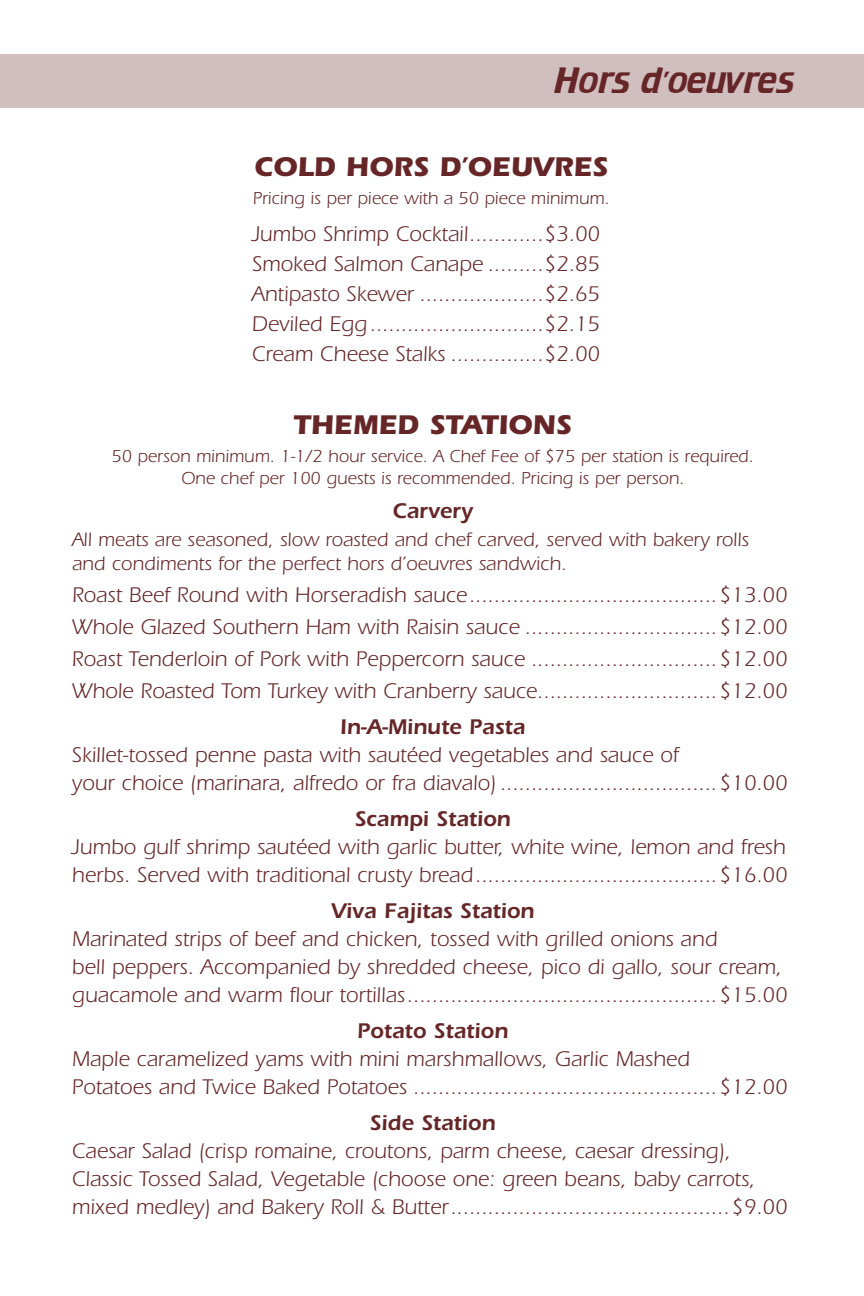
<style>
.page{position:relative;width:864px;height:1296px;background:#fff}
.page>*{position:absolute;margin:0;border:0;box-sizing:border-box;transform-origin:0 0}
.t1{font:32px "Crillee";color:#662628}
.t2{font:700 28px "Itc Eras";color:#662628}
.t3{font:22px/28px "Itc Eras";color:#662628}
.t4{font:600 22px "Itc Eras";color:#662628}
.t5{font:20px/24px "Itc Eras";color:#662628}
.t6{font:18px/22px "Itc Eras";color:#662628;text-align:center}
</style>
<div class="page">
<div style="left:0;top:54px;width:864px;height:54px;background:#d1bebf"></div>
<h1 class="t1" style="left:555px;top:58px;width:241px">Hors d’oeuvres</h1>
<p class="t2" style="left:254px;top:150px;width:355px">COLD HORS D’OEUVRES</p>
<p class="t6" style="left:253px;top:187px;width:358px">Pricing is per piece with a 50 piece minimum.</p>
<p class="t3" style="left:252px;top:219px;width:350px;line-height:30px;text-align:justify">Jumbo Shrimp Cocktail ............$3.00<br>Smoked Salmon Canape .........$2.85<br>Antipasto Skewer ....................$2.65<br>Deviled Egg ............................$2.15<br>Cream Cheese Stalks ...............$2.00</p>
<p class="t2" style="left:294px;top:409px;width:280px">THEMED STATIONS</p>
<p class="t6" style="left:112px;top:446px;width:644px">50 person minimum. 1-1/2 hour service. A Chef Fee of $75 per station is required.<br>One chef per 100 guests is recommended. Pricing is per person.</p>
<p class="t4" style="left:392px;top:498px;width:82px">Carvery</p>
<p class="t5" style="left:72px;top:528px;width:678px">All meats are seasoned, slow roasted and chef carved, served with bakery rolls and condiments for the perfect hors d’oeuvres sandwich.</p>
<p class="t3" style="left:72px;top:580px;width:717px;line-height:32px;text-align:justify">Roast Beef Round with Horseradish sauce ........................................$13.00<br>Whole Glazed Southern Ham with Raisin sauce ...............................$12.00<br>Roast Tenderloin of Pork with Peppercorn sauce ..............................$12.00<br>Whole Roasted Tom Turkey with Cranberry sauce .............................$12.00</p>
<p class="t4" style="left:340px;top:714px;width:186px">In-A-Minute Pasta</p>
<p class="t3" style="left:72px;top:742px;width:717px">Skillet-tossed penne pasta with sautéed vegetables and sauce of<br>your choice (marinara, alfredo or fra diavalo) ...................................$10.00</p>
<p class="t4" style="left:355px;top:806px;width:158px">Scampi Station</p>
<p class="t3" style="left:72px;top:834px;width:717px">Jumbo gulf shrimp sautéed with garlic butter, white wine, lemon and fresh herbs. Served with traditional crusty bread .......................................$16.00</p>
<p class="t4" style="left:331px;top:898px;width:205px">Viva Fajitas Station</p>
<p class="t3" style="left:72px;top:926px;width:717px">Marinated strips of beef and chicken, tossed with grilled onions and<br>bell peppers. Accompanied by shredded cheese, pico di gallo, sour cream, guacamole and warm flour tortillas ..................................................$15.00</p>
<p class="t4" style="left:357px;top:1018px;width:152px">Potato Station</p>
<p class="t3" style="left:72px;top:1046px;width:717px">Maple caramelized yams with mini marshmallows, Garlic Mashed<br>Potatoes and Twice Baked Potatoes .................................................$12.00</p>
<p class="t4" style="left:370px;top:1110px;width:127px">Side Station</p>
<p class="t3" style="left:72px;top:1138px;width:717px">Caesar Salad (crisp romaine, croutons, parm cheese, caesar dressing),<br>Classic Tossed Salad, Vegetable (choose one: green beans, baby carrots, mixed medley) and Bakery Roll &amp; Butter .............................................$9.00</p>
</div>
